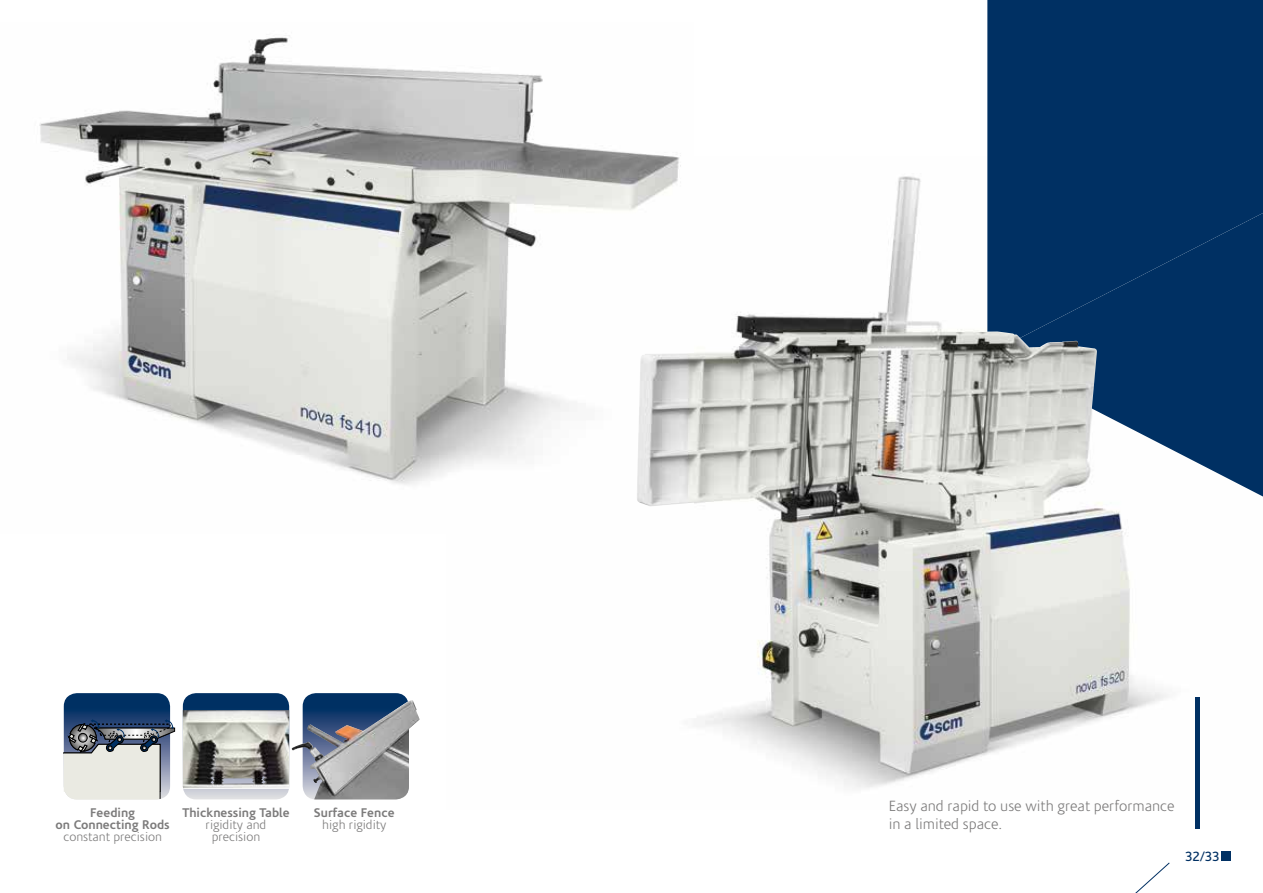
<style>
.page{position:relative;width:1263px;height:893px;background:#fff}
.page>*{position:absolute;margin:0;border:0;box-sizing:border-box;transform-origin:0 0}
.t1{font:300 15px/18px "Corisande OT";color:#7c7b7b}
.t2{font:13.5px "Corisande OT";color:#003063}
.t3{font:700 12.75px/12px "Corisande OT";color:#7c7b7b;text-align:center}
.t4{font:300 12.75px/12px "Corisande OT";color:#7c7b7b;text-align:center}
</style>
<div class="page">
<img style="left:39px;top:35px;width:642px;height:450px">
<svg style="left:1129px;top:355px;width:134px;height:141px;fill:#003063"></svg>
<div style="left:987px;top:0;width:276px;height:355px;background:#003063"></div>
<hr style="left:1195px;top:697px;width:4px;height:132px;background:#003063">
<svg style="left:64px;top:693px;width:111px;height:106px;background:#8795a4"></svg>
<svg style="left:303px;top:693px;width:106px;height:106px;background:#707d8c"></svg>
<img style="left:303px;top:778px;width:105px;height:5px">
<img style="left:292px;top:700px;width:120px;height:78px">
<img style="left:636px;top:178px;width:493px;height:595px">
<svg style="left:183px;top:693px;width:106px;height:106px;background:#567495"></svg>
<img style="left:183px;top:710px;width:106px;height:79px">
<div style="left:1222px;top:852px;width:9px;height:9px;background:#003063"></div>
<svg style="left:1135px;top:862px;width:35px;height:31px"></svg>
<p class="t3" style="left:56px;top:807px;width:116px">Feeding<br>on Connecting Rods</p>
<p class="t4" style="left:63px;top:831px;width:100px">constant precision</p>
<p class="t3" style="left:182px;top:807px;width:109px">Thicknessing Table</p>
<p class="t4" style="left:206px;top:819px;width:62px">rigidity and precision</p>
<p class="t3" style="left:314px;top:807px;width:82px">Surface Fence</p>
<p class="t4" style="left:322px;top:819px;width:66px">high rigidity</p>
<p class="t1" style="left:889px;top:798px;width:287px">Easy and rapid to use with great performance in a limited space.</p>
<p class="t2" style="left:1185px;top:849px;width:36px">32/33</p>
</div>
